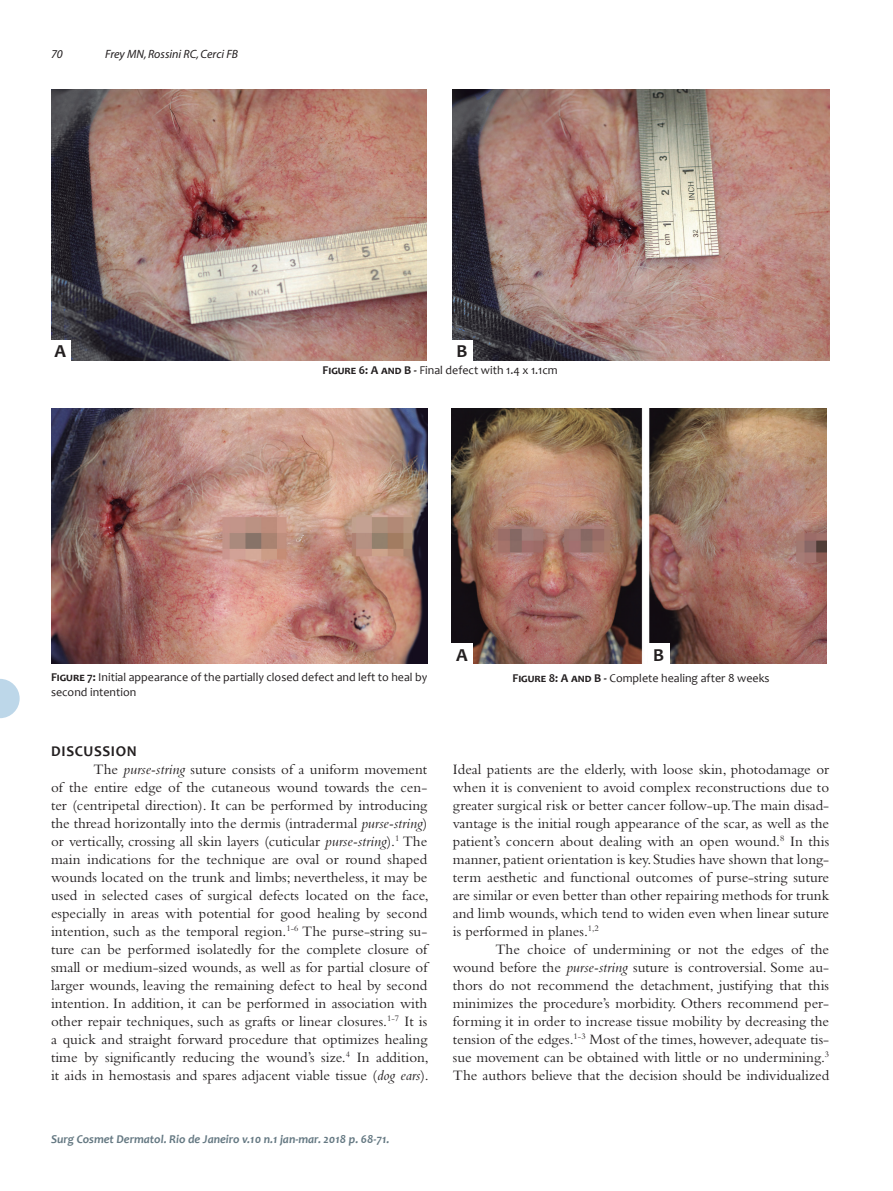
<style>
.page{position:relative;width:893px;height:1191px;background:#fff}
.page>*{position:absolute;margin:0;border:0;box-sizing:border-box;transform-origin:0 0}
.t1{font:700 18.3px "Candara";color:#231f20}
.Surgical-ING_-_2016{font:15px/18px "Bembo";color:#231f20;text-align:justify}
.Surgical-ING_-_2016-2{font:700 15px "Candara";letter-spacing:.04em;color:#231f20}
.t2{font:12px/15px "Candara";color:#231f20}
.t3{font:italic 700 12px "Candara";color:#647882}
.t4{font:italic 12px "Myriad";color:#231f20}
.s1{font-weight:700}
.s2{font-style:italic}
</style>
<div class="page">
<img style="left:51px;top:89px;width:778px;height:271px">
<div style="left:50px;top:340px;width:21px;height:22px;background:#fff"></div>
<img style="left:51px;top:408px;width:376px;height:255px">
<img style="left:452px;top:408px;width:375px;height:255px">
<div style="left:427px;top:78px;width:25px;height:295px;background:#fff"></div>
<div style="left:451px;top:340px;width:22px;height:22px;background:#fff"></div>
<div style="left:451px;top:643px;width:22px;height:22px;background:#fff"></div>
<div style="left:648px;top:643px;width:21px;height:22px;background:#fff"></div>
<svg style="left:0;top:679px;width:20px;height:39px"></svg>
<p class="t4" style="left:51px;top:48px;width:13px">70</p>
<p class="t4" style="left:105px;top:48px;width:135px">Frey MN, Rossini RC, Cerci FB</p>
<p class="t1" style="left:54px;top:340px;width:13px">A</p>
<p class="t1" style="left:456px;top:340px;width:12px">B</p>
<p class="t2" style="left:323px;top:362px;width:237px"><span class="s1">Figure 6: A and B -</span> Final defect with 1.4 x 1.1cm</p>
<p class="t1" style="left:456px;top:643px;width:13px">A</p>
<p class="t1" style="left:653px;top:643px;width:12px">B</p>
<p class="t2" style="left:51px;top:669px;width:378px"><span class="s1">Figure 7:</span> Initial appearance of the partially closed defect and left to heal by second intention</p>
<p class="t2" style="left:512px;top:670px;width:259px"><span class="s1">Figure 8: A and B -</span> Complete healing after 8 weeks</p>
<p class="Surgical-ING_-_2016-2" style="left:51px;top:742px;width:87px">DISCUSSION</p>
<p class="Surgical-ING_-_2016" style="left:51px;top:760px;width:379px;text-indent:43px">The <span class="s2">purse-string</span> suture consists of a uniform movement of the entire edge of the cutaneous wound towards the cen&shy;ter (centripetal direction). It can be performed by introducing the thread horizontally into the dermis (intradermal <span class="s2">purse-string</span>) or vertically, crossing all skin layers (cuticular <span class="s2">purse-string</span>).<sup>1</sup> The main indications for the technique are oval or round shaped wounds located on the trunk and limbs; nevertheless, it may be used in selected cases of surgical defects located on the face, especially in areas with potential for good healing by second intention, such as the temporal region.<sup>1-6</sup> The purse-string su&shy;ture can be performed isolatedly for the complete closure of small or medium-sized wounds, as well as for partial closure of larger wounds, leaving the remaining defect to heal by second intention. In addition, it can be performed in association with other repair techniques, such as grafts or linear closures.<sup>1-7</sup> It is a quick and straight forward procedure that optimizes healing time by significantly reducing the wound’s size.<sup>4</sup> In addition, it aids in hemostasis and spares adjacent viable tissue (<span class="s2">dog ears</span>).</p>
<p class="t3" style="left:51px;top:1131px;width:340px">Surg Cosmet Dermatol. Rio de Janeiro v.10 n.1 jan-mar. 2018 p. 68-71.</p>
<p class="Surgical-ING_-_2016" style="left:453px;top:760px;width:378px">Ideal patients are the elderly, with loose skin, photodamage or when it is convenient to avoid complex reconstructions due to greater surgical risk or better cancer follow-up.The main disad&shy;vantage is the initial rough appearance of the scar, as well as the patient’s concern about dealing with an open wound.<sup>8</sup> In this manner, patient orientation is key. Studies have shown that long&shy;term aesthetic and functional outcomes of purse-string suture are similar or even better than other repairing methods for trunk and limb wounds, which tend to widen even when linear suture is performed in planes.<sup>1,2</sup></p>
<p class="Surgical-ING_-_2016" style="left:453px;top:940px;width:378px;text-indent:43px">The choice of undermining or not the edges of the wound before the <span class="s2">purse-string</span> suture is controversial. Some au&shy;thors do not recommend the detachment, justifying that this minimizes the procedure’s morbidity. Others recommend per&shy;forming it in order to increase tissue mobility by decreasing the tension of the edges.<sup>1-3</sup> Most of the times, however, adequate tis&shy;sue movement can be obtained with little or no undermining.<sup>3<br></sup>The authors believe that the decision should be individualized</p>
</div>
